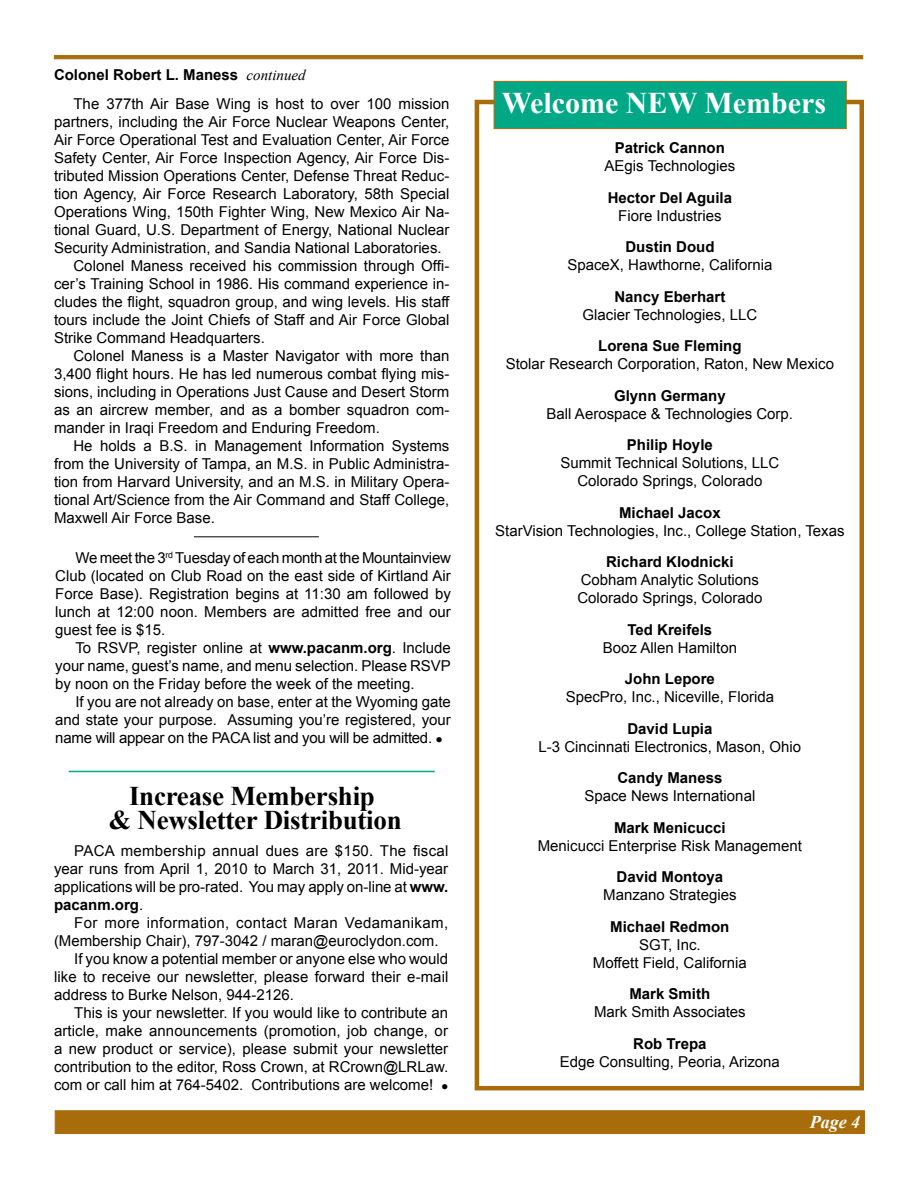
<style>
.page{position:relative;width:918px;height:1188px;background:#fff}
.page>*{position:absolute;margin:0;border:0;box-sizing:border-box;transform-origin:0 0}
.t1{font:700 30px "Times New Roman";color:#fff}
.t2{font:700 27px/24px "Times New Roman";letter-spacing:-.01em;color:#000;text-align:center}
.t3{font:italic 700 18px "Times New Roman";color:#fff}
.t4{font:15px/18px "Arial";color:#000;text-align:justify}
.t5{font:700 15px "Arial";color:#000}
.t6{font:15px "Arial";letter-spacing:.025em;color:#000}
.s1{font-family:"Times New Roman";font-weight:400;font-style:italic}
.s2{font-weight:700}
</style>
<div class="page">
<div style="left:55px;top:1110px;width:810px;height:24px;background:#a86d0a;border:1px solid #a86d0a"></div>
<hr style="left:69px;top:771px;width:366px;height:1px;background:#00a886">
<div style="left:54px;top:55px;width:809px;height:4px;background:#a86d0a;border:1px solid #a86d0a"></div>
<hr style="left:194px;top:537px;width:125px;height:1px;background:#000">
<div style="left:475px;top:100px;width:389px;height:990px;border:4px solid #a86d0a"></div>
<div style="left:494px;top:81px;width:353px;height:48px;background:#00a886;border:1px solid #a86d0a"></div>
<p class="t5" style="left:54px;top:64px;width:253px">Colonel Robert L. Maness <span class="s1">continued</span></p>
<p class="t4" style="left:74px;top:95px;width:377px">The 377th Air Base Wing is host to over 100 mission</p>
<p class="t4" style="left:54px;top:113px;width:397px">partners, including the Air Force Nuclear Weapons Center,</p>
<p class="t4" style="left:54px;top:131px;width:397px">Air Force Operational Test and Evaluation Center, Air Force</p>
<p class="t4" style="left:54px;top:149px;width:397px">Safety Center, Air Force Inspection Agency, Air Force Dis-</p>
<p class="t4" style="left:54px;top:167px;width:397px">tributed Mission Operations Center, Defense Threat Reduc-</p>
<p class="t4" style="left:54px;top:185px;width:397px">tion Agency, Air Force Research Laboratory, 58th Special</p>
<p class="t4" style="left:54px;top:203px;width:397px">Operations Wing, 150th Fighter Wing, New Mexico Air Na-</p>
<p class="t4" style="left:54px;top:221px;width:397px">tional Guard, U.S. Department of Energy, National Nuclear</p>
<p class="t4" style="left:54px;top:239px;width:389px">Security Administration, and Sandia National Laboratories.</p>
<p class="t4" style="left:74px;top:257px;width:377px">Colonel Maness received his commission through Offi-</p>
<p class="t4" style="left:54px;top:275px;width:397px">cer’s Training School in 1986. His command experience in-</p>
<p class="t4" style="left:54px;top:293px;width:397px">cludes the flight, squadron group, and wing levels. His staff</p>
<p class="t4" style="left:54px;top:311px;width:397px">tours include the Joint Chiefs of Staff and Air Force Global</p>
<p class="t4" style="left:54px;top:329px;width:212px">Strike Command Headquarters.</p>
<p class="t4" style="left:74px;top:347px;width:377px">Colonel Maness is a Master Navigator with more than</p>
<p class="t4" style="left:54px;top:365px;width:397px">3,400 flight hours. He has led numerous combat flying mis-</p>
<p class="t4" style="left:54px;top:383px;width:397px">sions, including in Operations Just Cause and Desert Storm</p>
<p class="t4" style="left:54px;top:401px;width:397px">as an aircrew member, and as a bomber squadron com-</p>
<p class="t4" style="left:54px;top:419px;width:327px">mander in Iraqi Freedom and Enduring Freedom.</p>
<p class="t4" style="left:74px;top:437px;width:377px">He holds a B.S. in Management Information Systems</p>
<p class="t4" style="left:54px;top:455px;width:397px">from the University of Tampa, an M.S. in Public Administra-</p>
<p class="t4" style="left:54px;top:473px;width:397px">tion from Harvard University, and an M.S. in Military Opera-</p>
<p class="t4" style="left:54px;top:491px;width:397px">tional Art/Science from the Air Command and Staff College,</p>
<p class="t4" style="left:54px;top:509px;width:162px">Maxwell Air Force Base.</p>
<p class="t4" style="left:55px;top:549px;width:397px;text-indent:20px">We meet the 3<sup>rd</sup> Tuesday of each month at the Mountainview Club (located on Club Road on the east side of Kirtland Air Force Base). Registration begins at 11:30 am followed by lunch at 12:00 noon. Members are admitted free and our guest fee is $15.</p>
<p class="t4" style="left:55px;top:639px;width:397px;text-indent:20px">To RSVP, register online at <span class="s2">www.pacanm.org</span>. Include your name, guest’s name, and menu selection. Please RSVP by noon on the Friday before the week of the meeting.</p>
<p class="t4" style="left:55px;top:693px;width:397px;text-indent:20px">If you are not already on base, enter at the Wyoming gate and state your purpose. Assuming you’re registered, your name will appear on the PACA list and you will be admitted. ●</p>
<h2 class="t2" style="left:109px;top:784px;width:294px">Increase Membership<br>&amp; Newsletter Distribution</h2>
<p class="t4" style="left:54px;top:842px;width:396px;text-indent:20px">PACA membership annual dues are $150. The fiscal year runs from April 1, 2010 to March 31, 2011. Mid-year applications will be pro-rated. You may apply on-line at <span class="s2">www. pacanm.org</span>.</p>
<p class="t6" style="left:74px;top:913px;width:376px">For more information, contact Maran Vedamanikam,</p>
<p class="t4" style="left:54px;top:932px;width:386px">(Membership Chair), 797-3042 / maran@euroclydon.com.</p>
<p class="t4" style="left:74px;top:950px;width:375px">If you know a potential member or anyone else who would</p>
<p class="t4" style="left:54px;top:968px;width:396px">like to receive our newsletter, please forward their e-mail</p>
<p class="t4" style="left:54px;top:986px;width:242px">address to Burke Nelson, 944-2126.</p>
<p class="t4" style="left:74px;top:1004px;width:376px">This is your newsletter. If you would like to contribute an</p>
<p class="t4" style="left:54px;top:1022px;width:396px">article, make announcements (promotion, job change, or</p>
<p class="t4" style="left:54px;top:1040px;width:396px">a new product or service), please submit your newsletter</p>
<p class="t4" style="left:54px;top:1058px;width:396px">contribution to the editor, Ross Crown, at RCrown@LRLaw.</p>
<p class="t4" style="left:54px;top:1076px;width:396px">com or call him at 764-5402. Contributions are welcome! ●</p>
<h1 class="t1" style="left:502px;top:82px;width:326px">Welcome NEW Members</h1>
<p class="t5" style="left:615px;top:138px;width:112px">Patrick Cannon</p>
<p class="t4" style="left:605px;top:157px;width:132px">AEgis Technologies</p>
<p class="t5" style="left:608px;top:188px;width:126px">Hector Del Aguila</p>
<p class="t4" style="left:618px;top:207px;width:105px">Fiore Industries</p>
<p class="t5" style="left:625px;top:237px;width:91px">Dustin Doud</p>
<p class="t4" style="left:567px;top:256px;width:207px">SpaceX, Hawthorne, California</p>
<p class="t5" style="left:614px;top:287px;width:112px">Nancy Eberhart</p>
<p class="t4" style="left:583px;top:306px;width:176px">Glacier Technologies, LLC</p>
<p class="t5" style="left:598px;top:336px;width:145px">Lorena Sue Fleming</p>
<p class="t4" style="left:506px;top:355px;width:330px">Stolar Research Corporation, Raton, New Mexico</p>
<p class="t5" style="left:614px;top:386px;width:113px">Glynn Germany</p>
<p class="t4" style="left:547px;top:405px;width:248px">Ball Aerospace &amp; Technologies Corp.</p>
<p class="t5" style="left:627px;top:435px;width:87px">Philip Hoyle</p>
<p class="t4" style="left:560px;top:454px;width:220px;text-align:center">Summit Technical Solutions, LLC<br>Colorado Springs, Colorado</p>
<p class="t5" style="left:619px;top:503px;width:103px">Michael Jacox</p>
<p class="t4" style="left:495px;top:522px;width:351px">StarVision Technologies, Inc., College Station, Texas</p>
<p class="t5" style="left:606px;top:552px;width:129px">Richard Klodnicki</p>
<p class="t4" style="left:577px;top:571px;width:187px">Cobham Analytic Solutions<br>Colorado Springs, Colorado</p>
<p class="t5" style="left:628px;top:620px;width:86px">Ted Kreifels</p>
<p class="t4" style="left:603px;top:639px;width:136px">Booz Allen Hamilton</p>
<p class="t5" style="left:625px;top:669px;width:92px">John Lepore</p>
<p class="t4" style="left:566px;top:688px;width:210px">SpecPro, Inc., Niceville, Florida</p>
<p class="t5" style="left:627px;top:719px;width:87px">David Lupia</p>
<p class="t4" style="left:539px;top:738px;width:264px">L-3 Cincinnati Electronics, Mason, Ohio</p>
<p class="t5" style="left:617px;top:768px;width:107px">Candy Maness</p>
<p class="t4" style="left:584px;top:787px;width:172px">Space News International</p>
<p class="t5" style="left:614px;top:818px;width:113px">Mark Menicucci</p>
<p class="t4" style="left:538px;top:837px;width:266px">Menicucci Enterprise Risk Management</p>
<p class="t5" style="left:617px;top:867px;width:108px">David Montoya</p>
<p class="t4" style="left:603px;top:886px;width:135px">Manzano Strategies</p>
<p class="t5" style="left:610px;top:917px;width:121px">Michael Redmon</p>
<p class="t4" style="left:593px;top:936px;width:155px;text-align:center">SGT, Inc.<br>Moffett Field, California</p>
<p class="t5" style="left:629px;top:984px;width:82px">Mark Smith</p>
<p class="t4" style="left:594px;top:1003px;width:153px">Mark Smith Associates</p>
<p class="t5" style="left:633px;top:1034px;width:75px">Rob Trepa</p>
<p class="t4" style="left:560px;top:1053px;width:222px">Edge Consulting, Peoria, Arizona</p>
<p class="t3" style="left:810px;top:1109px;width:52px">Page 4</p>
</div>
